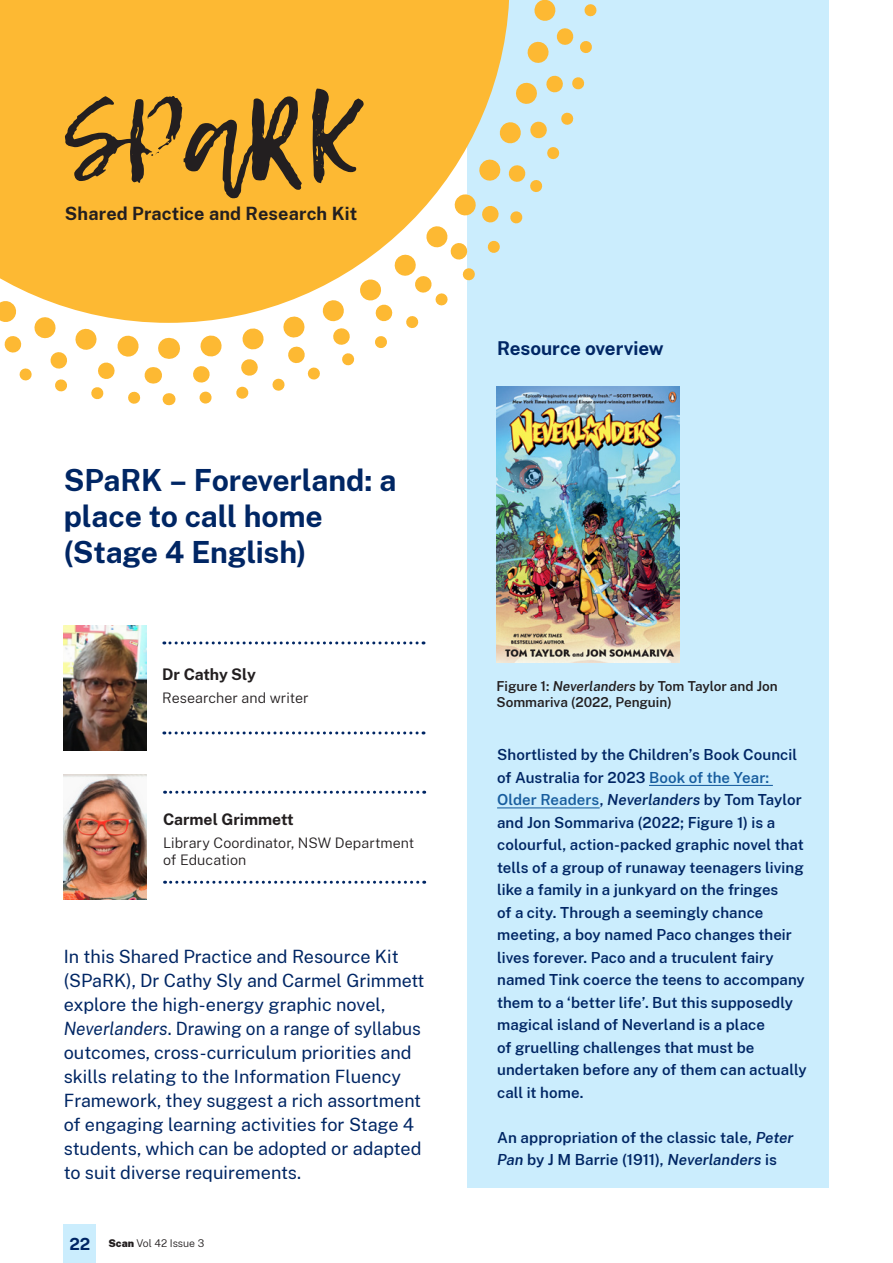
<style>
.page{position:relative;width:893px;height:1263px;background:#fff}
.page>*{position:absolute;margin:0;border:0;box-sizing:border-box;transform-origin:0 0}
.SPaRK_headline{font:700 30px/36px "Public Sans";letter-spacing:-.005em;color:#002664}
.SPaRK_call_out_box{font:700 18.75px "Public Sans";letter-spacing:-.005em;color:#002664}
.SPaRK_Sub-heading_Bi{font:18px/24px "Public Sans";color:#002664}
.Spark_headline_sub-h{font:700 18px "Public Sans";letter-spacing:.01em;color:#231f20}
.Author{font:700 15.75px "Public Sans";color:#231f20}
.SPaRK_call_out_box-2{font:600 15px/22.5px "Public Sans";letter-spacing:.005em;color:#002664}
.Author_title{font:300 14.25px/17.1px "Public Sans";letter-spacing:.005em;color:#231f20}
.t1{font:600 13.5px/16.2px "Public Sans";color:#231f20}
.t2{font:300 10.5px "Public Sans";color:#231f20}
.s1{font-style:italic}
.s2{font-weight:700;font-size:16.5px;color:#002664}
.s3{font-weight:900}
.s4{color:#175d9e}
</style>
<div class="page">
<div style="left:64px;top:1225px;width:32px;height:38px;background:#cbedfd"></div>
<svg style="left:165px;top:791px;width:260px;height:3px"></svg>
<svg style="left:165px;top:881px;width:260px;height:3px"></svg>
<img style="left:64px;top:775px;width:83px;height:124px">
<div style="left:468px;top:0;width:361px;height:1187px;background:#cbedfd"></div>
<svg style="left:91px;top:370px;width:72px;height:34px"></svg>
<svg style="left:169px;top:393px;width:1px;height:12px"></svg>
<svg style="left:193px;top:6px;width:393px;height:386px"></svg>
<svg style="left:19px;top:370px;width:128px;height:22px"></svg>
<svg style="left:153px;top:370px;width:1px;height:14px"></svg>
<svg style="left:193px;top:0;width:376px;height:369px"></svg>
<svg style="left:4px;top:323px;width:165px;height:47px"></svg>
<svg style="left:169px;top:338px;width:1px;height:21px"></svg>
<svg style="left:0;top:0;width:510px;height:323px;fill:#fdb933"></svg>
<svg style="left:65px;top:89px;width:299px;height:109px;background:#bf8d2d"></svg>
<hr style="left:649px;top:785px;width:124px;height:1px;background:#175d9e">
<hr style="left:497px;top:807px;width:103px;height:1px;background:#175d9e">
<svg style="left:164px;top:641px;width:260px;height:3px"></svg>
<svg style="left:164px;top:731px;width:260px;height:3px"></svg>
<img style="left:63px;top:626px;width:83px;height:124px">
<img style="left:496px;top:387px;width:184px;height:275px">
<p class="Spark_headline_sub-h" style="left:65px;top:201px;width:294px">Shared Practice and Research Kit</p>
<p class="SPaRK_headline" style="left:64px;top:460px;width:334px">SPaRK – Foreverland: a place to call home (Stage 4 English)</p>
<p class="SPaRK_call_out_box" style="left:497px;top:334px;width:168px">Resource overview</p>
<p class="Author" style="left:162px;top:663px;width:95px">Dr Cathy Sly</p>
<p class="Author_title" style="left:162px;top:689px;width:148px">Researcher and writer</p>
<p class="t1" style="left:496px;top:677px;width:283px">Figure 1: <span class="s1">Neverlanders</span> by Tom Taylor and Jon<br>Sommariva (2022, Penguin)</p>
<p class="Author" style="left:163px;top:808px;width:132px">Carmel Grimmett</p>
<p class="Author_title" style="left:163px;top:833px;width:253px">Library Coordinator, NSW Department of Education</p>
<p class="SPaRK_Sub-heading_Bi" style="left:64px;top:944px;width:362px">In this Shared Practice and Resource Kit (SPaRK), Dr Cathy Sly and Carmel Grimmett explore the high-energy graphic novel, <span class="s1">Neverlanders</span>. Drawing on a range of syllabus outcomes, cross-curriculum priorities and skills relating to the Information Fluency Framework, they suggest a rich assortment of engaging learning activities for Stage 4 students, which can be adopted or adapted to suit diverse requirements.</p>
<p class="t2" style="left:69px;top:1236px;width:136px"><span class="s2">22</span> <span class="s3">Scan</span> Vol 42 Issue 3</p>
<p class="SPaRK_call_out_box-2" style="left:497px;top:742px;width:311px">Shortlisted by the Children’s Book Council of Australia for 2023 <span class="s4">Book of the Year:<br>Older Readers</span>, <span class="s1">Neverlanders</span> by Tom Taylor and Jon Sommariva (2022; Figure 1) is a colourful, action-packed graphic novel that tells of a group of runaway teenagers living like a family in a junkyard on the fringes<br>of a city. Through a seemingly chance meeting, a boy named Paco changes their lives forever. Paco and a truculent fairy named Tink coerce the teens to accompany them to a ‘better life’. But this supposedly magical island of Neverland is a place<br>of gruelling challenges that must be undertaken before any of them can actually call it home.</p>
<p class="SPaRK_call_out_box-2" style="left:497px;top:1125px;width:298px">An appropriation of the classic tale, <span class="s1">Peter<br>Pan</span> by J M Barrie (1911), <span class="s1">Neverlanders</span> is</p>
</div>
